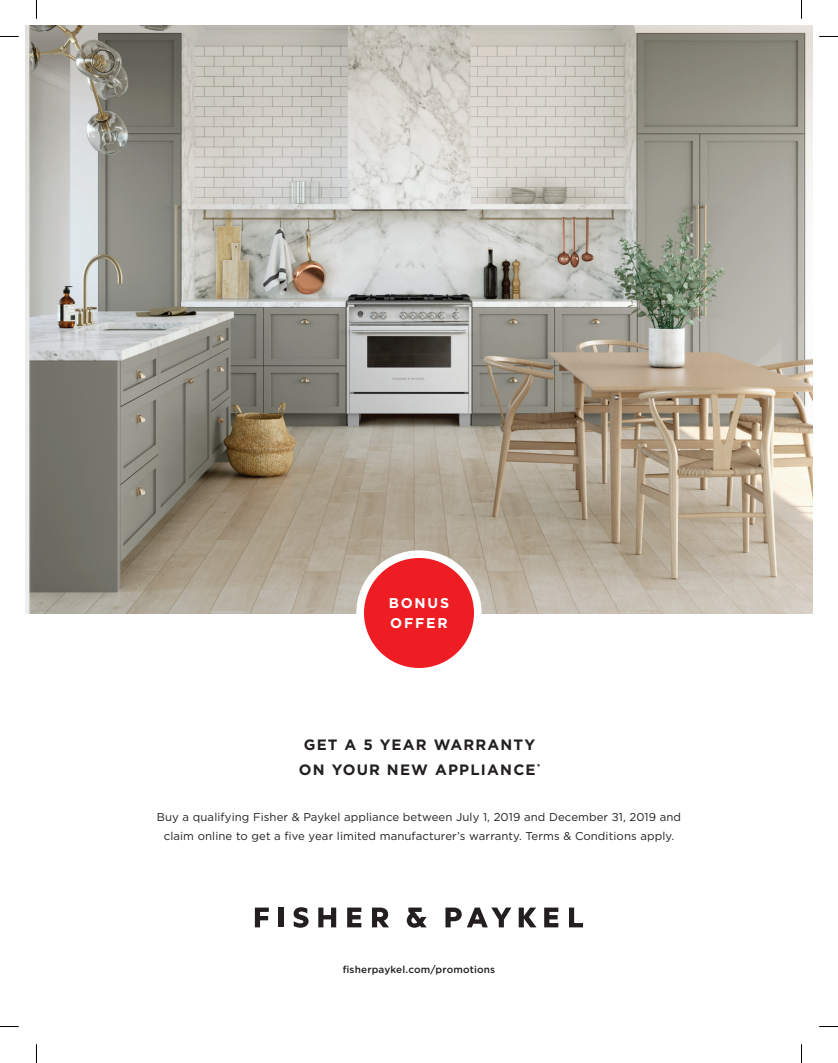
<style>
.page{position:relative;width:838px;height:1063px;background:#fff}
.page>*{position:absolute;margin:0;border:0;box-sizing:border-box;transform-origin:0 0}
.FP_12_8pt_Bold_UC_Ce{font:700 15px "Gotham";letter-spacing:.08em;color:#231f20}
.FP_8_6pt_Bold_UC_Cen{font:700 14.12px "Gotham";letter-spacing:.125em;color:#fff}
.F_P_7_5pt_Med_SC_Jus{font:11.38px/19.5px "Gotham";letter-spacing:.01em;color:#231f20;text-align:center}
.Secondary_Copy_8_6pt{font:500 10px "Gotham";letter-spacing:.015em;color:#231f20}
</style>
<div class="page">
<svg style="left:255px;top:908px;width:14px;height:19px"></svg>
<div style="left:279px;top:908px;width:5px;height:19px;background:#231f20"></div>
<svg style="left:294px;top:907px;width:15px;height:21px"></svg>
<svg style="left:318px;top:908px;width:18px;height:19px"></svg>
<svg style="left:347px;top:908px;width:14px;height:19px"></svg>
<svg style="left:372px;top:908px;width:17px;height:19px"></svg>
<svg style="left:407px;top:908px;width:20px;height:20px"></svg>
<svg style="left:445px;top:908px;width:66px;height:19px"></svg>
<svg style="left:519px;top:908px;width:17px;height:19px"></svg>
<svg style="left:544px;top:908px;width:14px;height:19px"></svg>
<svg style="left:569px;top:908px;width:14px;height:19px"></svg>
<img style="left:26px;top:26px;width:786px;height:587px">
<div style="left:360px;top:554px;width:118px;height:118px;background:#ee1d23;border-radius:50%"></div>
<div style="left:356px;top:550px;width:126px;height:126px;border:8px solid #fff;border-radius:50%"></div>
<svg style="left:0;top:36px;width:19px;height:1px"></svg>
<svg style="left:819px;top:36px;width:19px;height:1px"></svg>
<svg style="left:0;top:1026px;width:19px;height:1px"></svg>
<svg style="left:819px;top:1026px;width:19px;height:1px"></svg>
<svg style="left:36px;top:0;width:1px;height:19px"></svg>
<svg style="left:36px;top:1044px;width:1px;height:19px"></svg>
<svg style="left:801px;top:0;width:1px;height:19px"></svg>
<svg style="left:801px;top:1044px;width:1px;height:19px"></svg>
<p class="FP_8_6pt_Bold_UC_Cen" style="left:389px;top:594px;width:62px">BONUS</p>
<p class="FP_8_6pt_Bold_UC_Cen" style="left:390px;top:613px;width:59px">OFFER</p>
<p class="FP_12_8pt_Bold_UC_Ce" style="left:304px;top:735px;width:233px">GET A 5 YEAR WARRANTY</p>
<p class="FP_12_8pt_Bold_UC_Ce" style="left:299px;top:760px;width:243px">ON YOUR NEW APPLIANCE<sup>*</sup></p>
<p class="F_P_7_5pt_Med_SC_Jus" style="left:157px;top:807px;width:526px">Buy a qualifying Fisher &amp; Paykel appliance between July 1, 2019 and December 31, 2019 and claim online to get a five year limited manufacturer’s warranty. Terms &amp; Conditions apply.</p>
<p class="Secondary_Copy_8_6pt" style="left:343px;top:963px;width:154px">fisherpaykel.com/promotions</p>
</div>
